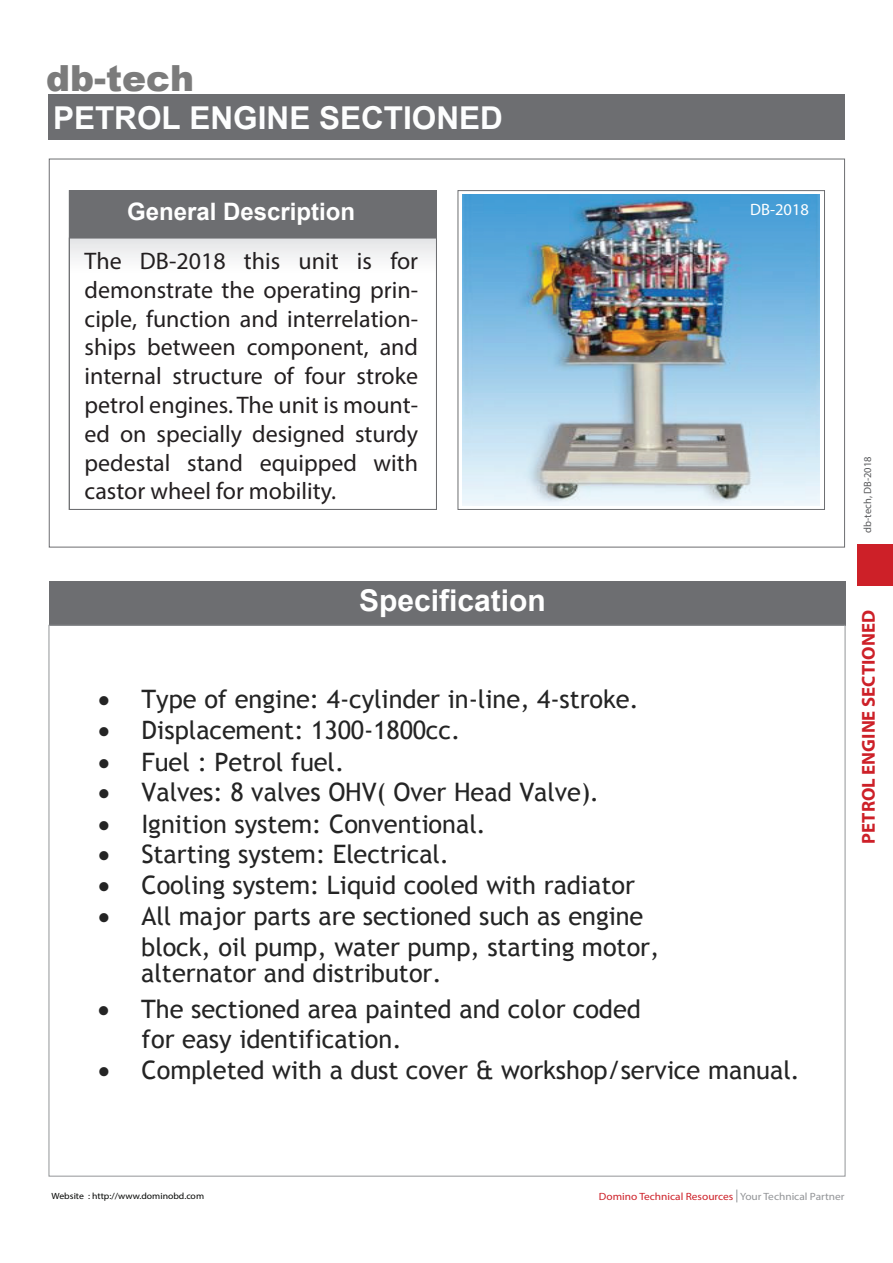
<style>
.page{position:relative;width:893px;height:1263px;background:#fff}
.page>*{position:absolute;margin:0;border:0;box-sizing:border-box;transform-origin:0 0}
.t1{font:900 36px "Arial";color:#7b7b7b}
.t2{font:700 31.5px "Arial";color:#fdfefe}
.t3{font:700 30px "Arial";color:#fff}
.t4{font:25.35px/30.5px "Trebuchet MS";color:#242424}
.t5{font:24px/28.8px "Myriad Pro";color:#231f20;text-align:justify}
.t6{font:700 24px "Arial";color:#fff}
.t7{font:700 18.75px "Myriad Pro";color:#cd2028}
.t8{font:16.5px "Myriad Pro";color:#fff}
.t9{font:10.5px "Myriad Pro";color:#cd2028;scale:1.08 1}
.t10{font:10.5px "Myriad Pro";color:#58595b}
.t11{font:9px "Myriad Pro";color:#040503;scale:1.08 1}
.s1{color:#929497}
</style>
<div class="page">
<div style="left:857px;top:544px;width:36px;height:42px;background:#cd2028"></div>
<div style="left:49px;top:581px;width:796px;height:44px;background:#6d6e71"></div>
<svg style="left:736px;top:1189px;width:1px;height:13px"></svg>
<div style="left:48px;top:95px;width:797px;height:45px;background:#6d6e71"></div>
<div style="left:70px;top:191px;width:367px;height:47px;background:#6d6e71"></div>
<div style="left:69px;top:190px;width:368px;height:320px;border:1px solid #6d6e71"></div>
<div style="left:457px;top:190px;width:368px;height:320px;border:1px solid #6d6e71"></div>
<img style="left:463px;top:195px;width:356px;height:310px">
<h1 class="t1" style="left:46px;top:52px;width:150px">db-tech</h1>
<p class="t2" style="left:53px;top:97px;width:451px">PETROL ENGINE SECTIONED</p>
<p class="t6" style="left:127px;top:195px;width:230px">General Description</p>
<p class="t5" style="left:85px;top:246px;width:335px">The DB-2018 this unit is for demonstrate the operating prin&shy;ciple, function and interrelation&shy;ships between component, and internal structure of four stroke petrol engines. The unit is mount&shy;ed on specially designed sturdy pedestal stand equipped with castor wheel for mobility.</p>
<p class="t3" style="left:359px;top:580px;width:188px">Specification</p>
<p class="t8" style="left:750px;top:199px;width:60px">DB-2018</p>
<p class="t4" style="left:98px;top:685px;width:542px">• Type of engine: 4-cylinder in-line, 4-stroke.</p>
<p class="t4" style="left:98px;top:715px;width:364px">• Displacement: 1300-1800cc.</p>
<p class="t4" style="left:98px;top:747px;width:248px">• Fuel : Petrol fuel.</p>
<p class="t4" style="left:98px;top:777px;width:503px">• Valves: 8 valves OHV( Over Head Valve).</p>
<p class="t4" style="left:98px;top:809px;width:389px">• Ignition system: Conventional.</p>
<p class="t4" style="left:98px;top:839px;width:353px">• Starting system: Electrical.</p>
<p class="t4" style="left:98px;top:870px;width:538px">• Cooling system: Liquid cooled with radiator</p>
<p class="t4" style="left:141px;top:901px;width:520px;text-indent:-43px">• All major parts are sectioned such as engine block, oil pump, water pump, starting motor,</p>
<p class="t4" style="left:141px;top:958px;width:302px">alternator and distributor.</p>
<p class="t4" style="left:142px;top:994px;width:501px;text-indent:-44px">• The sectioned area painted and color coded for easy identification.</p>
<p class="t4" style="left:98px;top:1055px;width:703px">• Completed with a dust cover &amp; workshop/service manual.</p>
<p class="t10" style="left:861px;top:533px;width:78px;rotate:-90deg">db-tech, DB-2018</p>
<p class="t7" style="left:856px;top:844px;width:235px;rotate:-90deg">PETROL ENGINE SECTIONED</p>
<p class="t11" style="left:52px;top:1190px;width:143px">Website : http://www.dominobd.com</p>
<p class="t9" style="left:599px;top:1189px;width:229px">Domino Technical Resources <span class="s1">Your Technical Partner</span></p>
</div>
